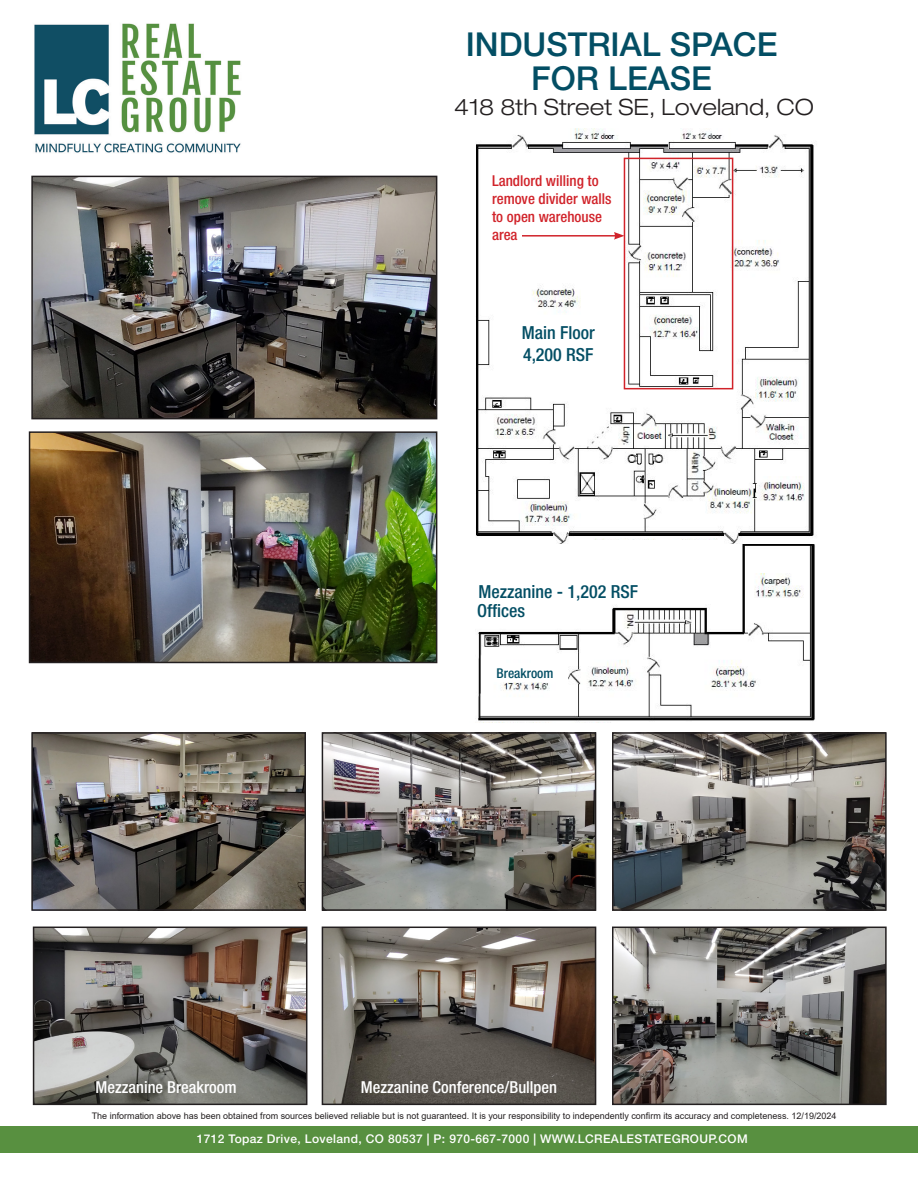
<style>
.page{position:relative;width:918px;height:1188px;background:#fff}
.page>*{position:absolute;margin:0;border:0;box-sizing:border-box;transform-origin:0 0}
.t1{font:500 33px "Helvetica Neue LT Std";color:#034e64}
.t2{font:300 expanded 22.5px "Helvetica Neue LT Std";color:#231f20}
.t3{font:500 condensed 18px "Helvetica Neue LT Std";color:#034e64}
.t4{font:500 condensed 16.5px "Helvetica Neue LT Std";color:#fff}
.t5{font:500 condensed 15px/18px "Helvetica Neue LT Std";color:#d1232a}
.t6{font:500 condensed 13.5px "Helvetica Neue LT Std";color:#034e64}
.t7{font:500 12px "Helvetica Neue LT Std";letter-spacing:.03em;color:#fff}
.details{font:9px "Arial";color:#231f20}
</style>
<div class="page">
<div style="left:0;top:1126px;width:918px;height:28px;background:#589040"></div>
<div style="left:266px;top:916px;width:7px;height:8px;border:2px solid #fff;border-radius:50%"></div>
<img style="left:34px;top:23px;width:207px;height:130px">
<img style="left:34px;top:179px;width:400px;height:237px">
<div style="left:31px;top:176px;width:406px;height:243px;border:2px solid #231f20"></div>
<img style="left:32px;top:434px;width:402px;height:226px">
<div style="left:29px;top:431px;width:408px;height:232px;border:2px solid #231f20"></div>
<img style="left:34px;top:735px;width:269px;height:173px">
<div style="left:31px;top:732px;width:275px;height:179px;border:2px solid #231f20"></div>
<img style="left:615px;top:735px;width:269px;height:173px">
<div style="left:612px;top:732px;width:275px;height:179px;border:2px solid #231f20"></div>
<img style="left:325px;top:735px;width:268px;height:173px">
<div style="left:322px;top:732px;width:274px;height:179px;border:2px solid #231f20"></div>
<img style="left:615px;top:930px;width:269px;height:172px">
<div style="left:612px;top:927px;width:275px;height:178px;border:2px solid #231f20"></div>
<img style="left:325px;top:930px;width:268px;height:172px">
<div style="left:322px;top:927px;width:274px;height:178px;border:2px solid #231f20"></div>
<img style="left:36px;top:930px;width:268px;height:172px">
<div style="left:33px;top:927px;width:274px;height:178px;border:2px solid #231f20"></div>
<img style="left:476px;top:129px;width:338px;height:415px">
<img style="left:478px;top:544px;width:337px;height:179px">
<div style="left:585px;top:540px;width:134px;height:20px;background:#fff"></div>
<div style="left:624px;top:158px;width:109px;height:231px;border:2px solid #d1232a"></div>
<hr style="left:522px;top:235px;width:94px;height:2px;background:#d1232a">
<svg style="left:614px;top:232px;width:10px;height:8px"></svg>
<div style="left:487px;top:663px;width:76px;height:19px;background:#fff"></div>
<p class="t1" style="left:466px;top:24px;width:313px">INDUSTRIAL SPACE</p>
<p class="t1" style="left:531px;top:59px;width:182px">FOR LEASE</p>
<p class="t2" style="left:454px;top:94px;width:361px">418 8th Street SE, Loveland, CO</p>
<p class="t5" style="left:492px;top:171px;width:121px">Landlord willing to remove divider walls to open warehouse area</p>
<p class="t3" style="left:522px;top:322px;width:74px">Main Floor</p>
<p class="t3" style="left:523px;top:344px;width:72px">4,200 RSF</p>
<p class="t3" style="left:479px;top:580px;width:161px">Mezzanine - 1,202 RSF</p>
<p class="t3" style="left:477px;top:600px;width:50px">Offices</p>
<p class="t6" style="left:497px;top:665px;width:58px">Breakroom</p>
<p class="t4" style="left:95px;top:1077px;width:143px">Mezzanine Breakroom</p>
<p class="t4" style="left:361px;top:1077px;width:198px">Mezzanine Conference/Bullpen</p>
<p class="details" style="left:92px;top:1109px;width:746px">The information above has been obtained from sources believed reliable but is not guaranteed. It is your responsibility to independently confirm its accuracy and completeness. 12/19/2024</p>
<p class="t7" style="left:197px;top:1132px;width:552px">1712 Topaz Drive, Loveland, CO 80537 | P: 970-667-7000 | WWW.LCREALESTATEGROUP.COM</p>
</div>
